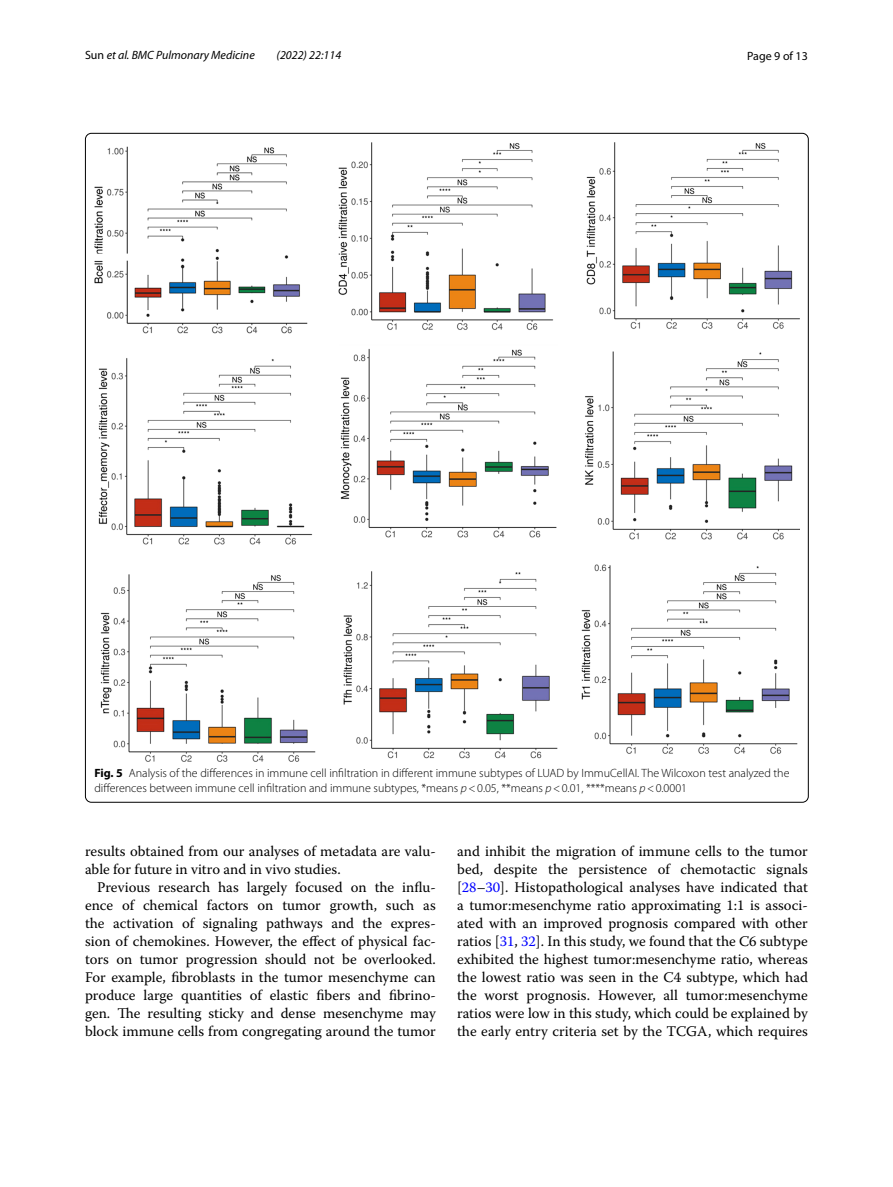
<style>
.page{position:relative;width:893px;height:1187px;background:#fff}
.page>*{position:absolute;margin:0;border:0;box-sizing:border-box;transform-origin:0 0}
.t1{font:14.7px/18px "Warnock Pro";color:#000;text-align:justify}
.t2{font:300 12px/15px "Myriad Pro";color:#000}
.t3{font:italic 12px "Myriad Pro";color:#000}
.t4{font:12px "Myriad Pro";color:#000}
.s1{font-style:normal}
.s2{font-weight:700}
.s3{font-style:italic}
.s4{color:#00f}
</style>
<div class="page">
<img style="left:95px;top:142px;width:704px;height:619px">
<p class="t3" style="left:85px;top:48px;width:171px"><span class="s1">Sun</span> et al. BMC Pulmonary Medicine</p>
<p class="t3" style="left:277px;top:48px;width:66px">(2022) 22:114</p>
<p class="t4" style="left:747px;top:48px;width:62px">Page 9 of 13</p>
<p class="t2" style="left:94px;top:765px;width:697px"><span class="s2">Fig. 5</span> Analysis of the differences in immune cell infiltration in different immune subtypes of LUAD by ImmuCellAI. The Wilcoxon test analyzed the differences between immune cell infiltration and immune subtypes, *means <span class="s3">p</span>&lt;0.05, **means <span class="s3">p</span>&lt;0.01, ****means <span class="s3">p</span>&lt;0.0001</p>
<p class="t1" style="left:85px;top:841px;width:352px">results obtained from our analyses of metadata are valu&shy;able for future in vitro and in vivo studies.</p>
<p class="t1" style="left:85px;top:877px;width:352px;text-indent:12px">Previous research has largely focused on the influ&shy;ence of chemical factors on tumor growth, such as the activation of signaling pathways and the expres&shy;sion of chemokines. However, the effect of physical fac&shy;tors on tumor progression should not be overlooked.<br>For example, fibroblasts in the tumor mesenchyme can produce large quantities of elastic fibers and fibrino&shy;gen. The resulting sticky and dense mesenchyme may block immune cells from congregating around the tumor</p>
<p class="t1" style="left:457px;top:841px;width:352px">and inhibit the migration of immune cells to the tumor bed, despite the persistence of chemotactic signals [<span class="s4">28</span>–<span class="s4">30</span>]. Histopathological analyses have indicated that a tumor:mesenchyme ratio approximating 1:1 is associ&shy;ated with an improved prognosis compared with other ratios [<span class="s4">31</span>, <span class="s4">32</span>]. In this study, we found that the C6 subtype exhibited the highest tumor:mesenchyme ratio, whereas the lowest ratio was seen in the C4 subtype, which had the worst prognosis. However, all tumor:mesenchyme ratios were low in this study, which could be explained by the early entry criteria set by the TCGA, which requires</p>
</div>
